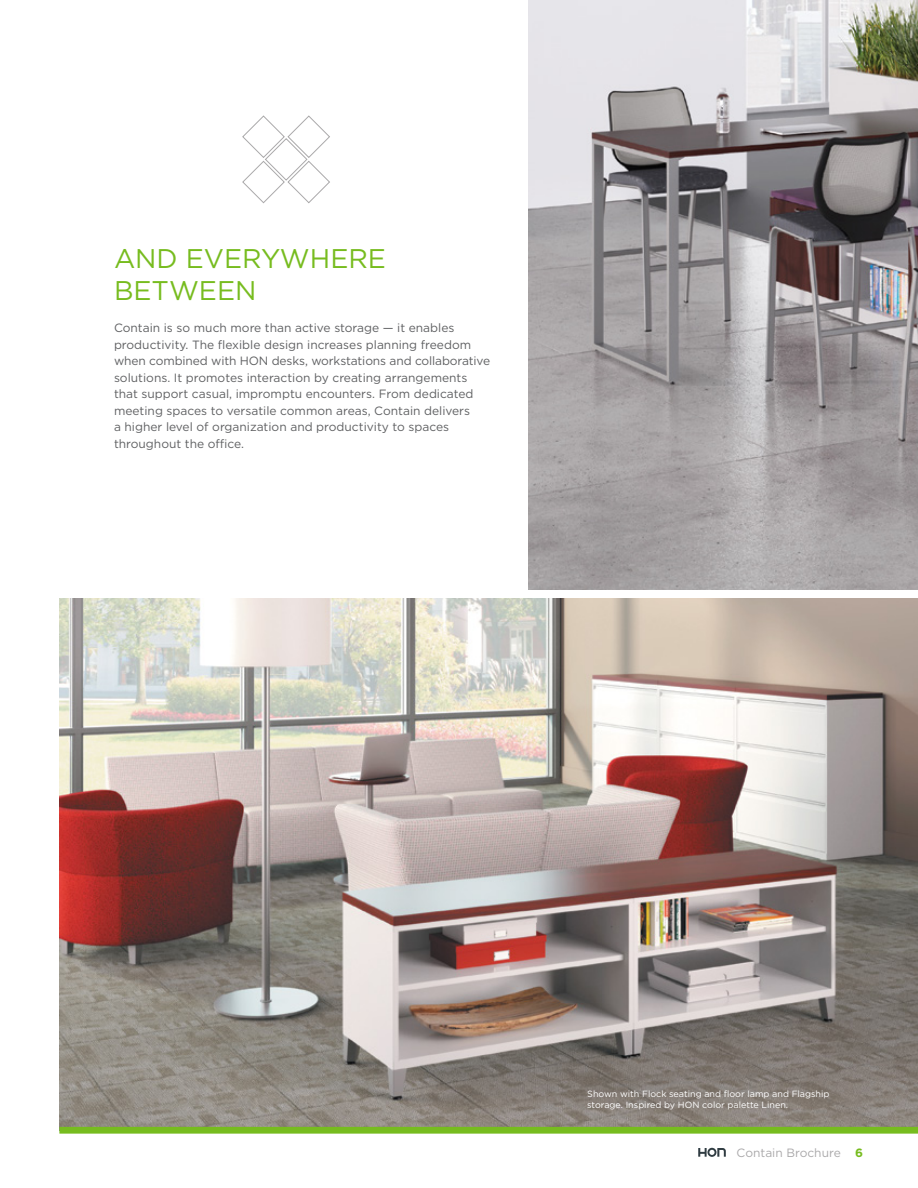
<style>
.page{position:relative;width:918px;height:1188px;background:#fff}
.page>*{position:absolute;margin:0;border:0;box-sizing:border-box;transform-origin:0 0}
.t1{font:27px/32.4px "Gotham";color:#77bc1f}
.t2{font:12px/16.5px "Gotham";color:#5f6062}
.t3{font:12px "Gotham";color:#aaa9aa}
.t4{font:9px/10.8px "Gotham";color:#fff}
.s1{font-weight:700;color:#77bc1f}
</style>
<div class="page">
<img style="left:59px;top:599px;width:859px;height:528px">
<svg style="left:242px;top:116px;width:88px;height:87px"></svg>
<div style="left:59px;top:1127px;width:859px;height:7px;background:#77bc1f"></div>
<svg style="left:698px;top:1148px;width:28px;height:9px"></svg>
<img style="left:529px;top:0;width:389px;height:590px">
<p class="t1" style="left:114px;top:242px;width:274px">AND EVERYWHERE<br>BETWEEN</p>
<p class="t2" style="left:114px;top:319px;width:378px">Contain is so much more than active storage — it enables productivity. The flexible design increases planning freedom when combined with HON desks, workstations and collaborative solutions. It promotes interaction by creating arrangements that support casual, impromptu encounters. From dedicated meeting spaces to versatile common areas, Contain delivers<br>a higher level of organization and productivity to spaces throughout the office.</p>
<p class="t4" style="left:587px;top:1088px;width:244px">Shown with Flock seating and floor lamp and Flagship storage. Inspired by HON color palette Linen.</p>
<p class="t3" style="left:737px;top:1145px;width:128px">Contain Brochure <span class="s1">6</span></p>
</div>
